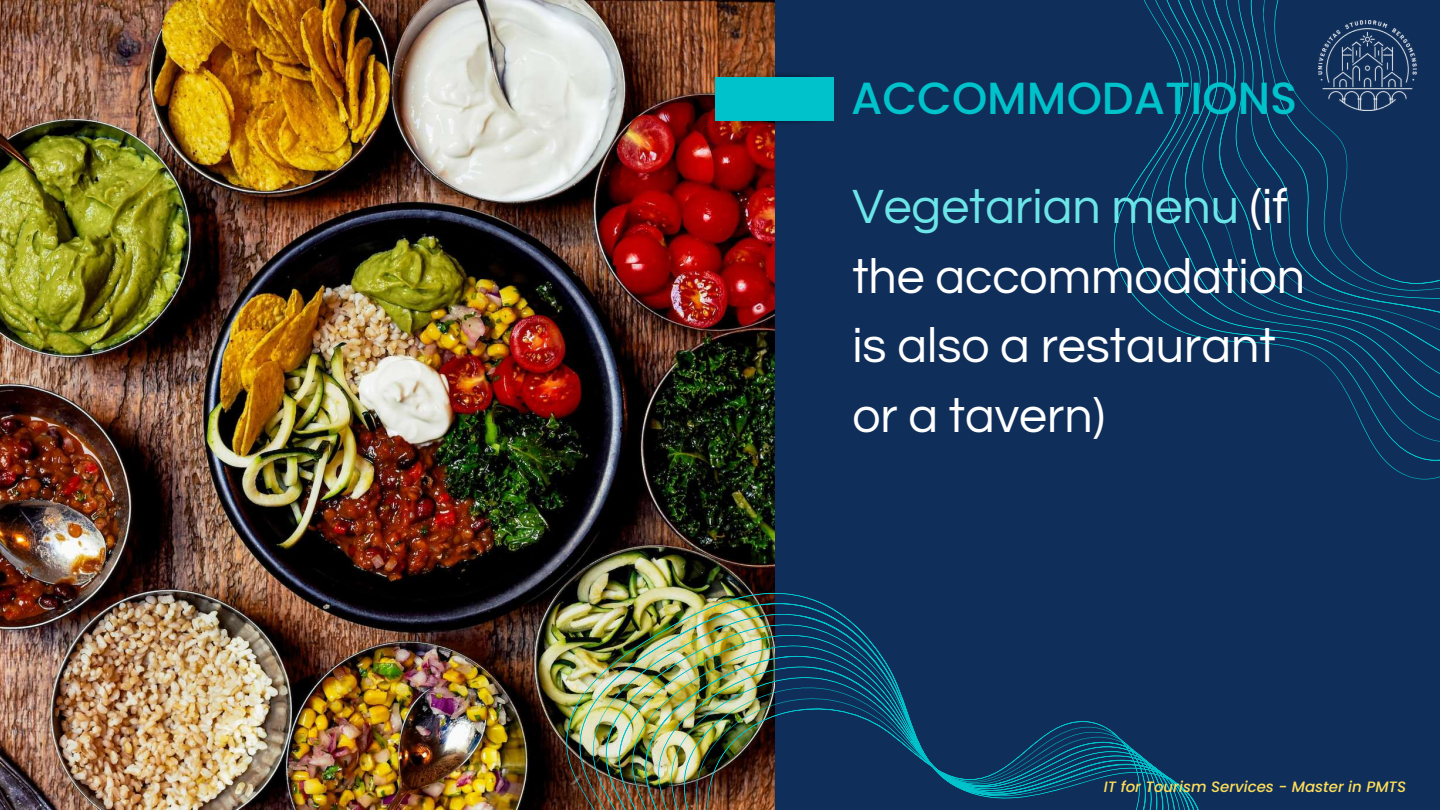
<style>
.page{position:relative;width:1440px;height:810px;background:#0f2e59}
.page>*{position:absolute;margin:0;border:0;box-sizing:border-box;transform-origin:0 0}
.t1{font:50px/69.8px "Questrial";color:#fff}
.t2{font:500 45px "Poppins";color:#00c2cb}
.t3{font:italic 500 15px "Poppins";color:#ffde59}
.s1{color:#6ce5e8}
</style>
<div class="page">
<img style="left:0;top:0;width:775px;height:810px">
<svg style="left:1113px;top:0;width:327px;height:479px"></svg>
<img style="left:1318px;top:21px;width:110px;height:90px">
<img style="left:546px;top:583px;width:653px;height:227px">
<img style="left:713px;top:109px;width:121px;height:23px">
<img style="left:713px;top:66px;width:102px;height:22px">
<div style="left:715px;top:77px;width:119px;height:43px;background:#00c2cb"></div>
<p class="t2" style="left:851px;top:66px;width:448px">ACCOMMODATIONS</p>
<p class="t1" style="left:852px;top:173px;width:454px"><span class="s1">Vegetarian menu</span> (if the accommodation is also a restaurant or a tavern)</p>
<p class="t3" style="left:1104px;top:777px;width:304px">IT for Tourism Services - Master in PMTS</p>
</div>
